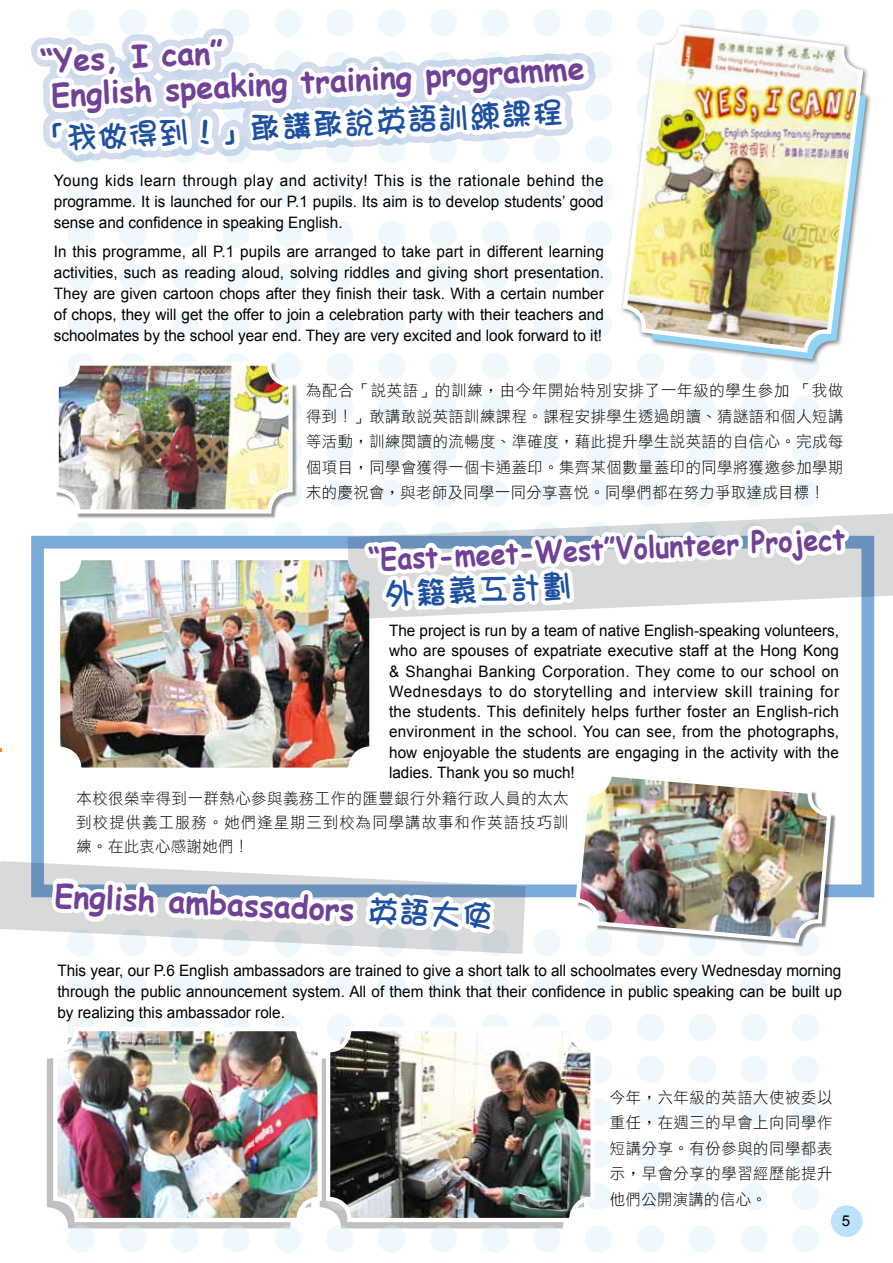
<style>
.page{position:relative;width:893px;height:1263px;background:#fff}
.page>*{position:absolute;margin:0;border:0;box-sizing:border-box;transform-origin:0 0}
.t1{font:700 31.5px/34.5px "Comic Sans MS";color:#704196}
.t2{font:31.5px "DF Girl W7 HKP BF";color:#1d50a2}
.t3{font:700 30px "Comic Sans MS";color:#704196;scale:.9 1}
.t4{font:15.75px/21px "Arial";color:#000;text-align:justify}
.t5{font:15.75px/25.5px "DF Li Hei Lt HK BF";letter-spacing:.04em;color:#000;text-align:justify}
.t6{font:15px "Arial";color:#000}
.s1{font-family:"DF Girl W7 HKP BF";font-weight:400;color:#1d50a2}
</style>
<div class="page">
<div style="left:533px;top:929px;width:28px;height:27px;background:#eff8fd;border-radius:50%"></div>
<div style="left:481px;top:971px;width:28px;height:28px;background:#eff8fd;border-radius:50%"></div>
<div style="left:533px;top:971px;width:28px;height:28px;background:#eff8fd;border-radius:50%"></div>
<div style="left:585px;top:971px;width:27px;height:28px;background:#eff8fd;border-radius:50%"></div>
<div style="left:637px;top:971px;width:27px;height:28px;background:#eff8fd;border-radius:50%"></div>
<div style="left:689px;top:971px;width:27px;height:28px;background:#eff8fd;border-radius:50%"></div>
<div style="left:740px;top:971px;width:28px;height:28px;background:#eff8fd;border-radius:50%"></div>
<div style="left:792px;top:971px;width:27px;height:28px;background:#eff8fd;border-radius:50%"></div>
<div style="left:481px;top:1014px;width:28px;height:27px;background:#eff8fd;border-radius:50%"></div>
<div style="left:533px;top:1014px;width:28px;height:27px;background:#eff8fd;border-radius:50%"></div>
<div style="left:585px;top:1014px;width:27px;height:27px;background:#eff8fd;border-radius:50%"></div>
<div style="left:637px;top:1014px;width:27px;height:27px;background:#eff8fd;border-radius:50%"></div>
<div style="left:689px;top:1014px;width:27px;height:27px;background:#eff8fd;border-radius:50%"></div>
<div style="left:740px;top:1014px;width:28px;height:27px;background:#eff8fd;border-radius:50%"></div>
<div style="left:792px;top:1014px;width:27px;height:27px;background:#eff8fd;border-radius:50%"></div>
<div style="left:585px;top:1056px;width:27px;height:27px;background:#eff8fd;border-radius:50%"></div>
<div style="left:637px;top:1056px;width:27px;height:27px;background:#eff8fd;border-radius:50%"></div>
<div style="left:689px;top:1056px;width:27px;height:27px;background:#eff8fd;border-radius:50%"></div>
<div style="left:740px;top:1056px;width:28px;height:27px;background:#eff8fd;border-radius:50%"></div>
<div style="left:792px;top:1056px;width:27px;height:27px;background:#eff8fd;border-radius:50%"></div>
<div style="left:585px;top:1098px;width:27px;height:28px;background:#eff8fd;border-radius:50%"></div>
<div style="left:637px;top:1098px;width:27px;height:28px;background:#eff8fd;border-radius:50%"></div>
<div style="left:689px;top:1098px;width:27px;height:28px;background:#eff8fd;border-radius:50%"></div>
<div style="left:740px;top:1098px;width:28px;height:28px;background:#eff8fd;border-radius:50%"></div>
<div style="left:792px;top:1098px;width:27px;height:28px;background:#eff8fd;border-radius:50%"></div>
<div style="left:585px;top:1140px;width:27px;height:28px;background:#eff8fd;border-radius:50%"></div>
<div style="left:637px;top:1140px;width:27px;height:28px;background:#eff8fd;border-radius:50%"></div>
<div style="left:689px;top:1140px;width:27px;height:28px;background:#eff8fd;border-radius:50%"></div>
<div style="left:740px;top:1140px;width:28px;height:28px;background:#eff8fd;border-radius:50%"></div>
<div style="left:792px;top:1140px;width:27px;height:28px;background:#eff8fd;border-radius:50%"></div>
<div style="left:585px;top:1183px;width:27px;height:27px;background:#eff8fd;border-radius:50%"></div>
<div style="left:637px;top:1183px;width:27px;height:27px;background:#eff8fd;border-radius:50%"></div>
<div style="left:689px;top:1183px;width:27px;height:27px;background:#eff8fd;border-radius:50%"></div>
<div style="left:740px;top:1183px;width:28px;height:27px;background:#eff8fd;border-radius:50%"></div>
<div style="left:792px;top:1183px;width:27px;height:27px;background:#eff8fd;border-radius:50%"></div>
<div style="left:481px;top:1225px;width:28px;height:27px;background:#eff8fd;border-radius:50%"></div>
<svg style="left:533px;top:1225px;width:28px;height:27px"></svg>
<div style="left:585px;top:1225px;width:27px;height:27px;background:#eff8fd;border-radius:50%"></div>
<div style="left:637px;top:1225px;width:27px;height:27px;background:#eff8fd;border-radius:50%"></div>
<div style="left:689px;top:1225px;width:27px;height:27px;background:#eff8fd;border-radius:50%"></div>
<div style="left:740px;top:1225px;width:28px;height:27px;background:#eff8fd;border-radius:50%"></div>
<div style="left:792px;top:1225px;width:27px;height:27px;background:#eff8fd;border-radius:50%"></div>
<div style="left:274px;top:480px;width:28px;height:27px;background:#eff8fd;border-radius:50%"></div>
<div style="left:326px;top:480px;width:27px;height:27px;background:#eff8fd;border-radius:50%"></div>
<div style="left:67px;top:522px;width:28px;height:27px;background:linear-gradient(to right,#eff8fd,#eff8fd);border-radius:50%"></div>
<svg style="left:119px;top:522px;width:27px;height:27px"></svg>
<svg style="left:171px;top:522px;width:27px;height:27px"></svg>
<svg style="left:223px;top:522px;width:27px;height:27px"></svg>
<div style="left:274px;top:522px;width:28px;height:27px;background:linear-gradient(to right,#eff8fd,#eff8fd);border-radius:50%"></div>
<svg style="left:326px;top:522px;width:27px;height:27px"></svg>
<div style="left:31px;top:536px;width:843px;height:361px;border:13px solid #7cabdb"></div>
<div style="left:585px;top:9px;width:27px;height:27px;background:#eff8fd;border-radius:50%"></div>
<div style="left:637px;top:9px;width:27px;height:27px;background:#eff8fd;border-radius:50%"></div>
<div style="left:689px;top:9px;width:27px;height:27px;background:#eff8fd;border-radius:50%"></div>
<div style="left:740px;top:9px;width:28px;height:27px;background:#eff8fd;border-radius:50%"></div>
<div style="left:792px;top:9px;width:27px;height:27px;background:#eff8fd;border-radius:50%"></div>
<div style="left:585px;top:51px;width:27px;height:28px;background:#eff8fd;border-radius:50%"></div>
<div style="left:585px;top:94px;width:27px;height:27px;background:#eff8fd;border-radius:50%"></div>
<div style="left:585px;top:136px;width:27px;height:27px;background:#eff8fd;border-radius:50%"></div>
<div style="left:620px;top:23px;width:252px;height:342px;background:#000;opacity:.5"></div>
<img style="left:621px;top:23px;width:244px;height:342px">
<svg style="left:235px;top:9px;width:360px;height:439px"></svg>
<svg style="left:235px;top:24px;width:350px;height:148px"></svg>
<svg style="left:31px;top:9px;width:204px;height:353px"></svg>
<div style="left:56px;top:362px;width:241px;height:156px;background:#000;opacity:.4"></div>
<img style="left:57px;top:364px;width:234px;height:147px">
<div style="left:55px;top:361px;width:238px;height:153px;border:4px solid #fff;border-radius:21px"></div>
<img style="left:501px;top:1032px;width:89px;height:185px">
<div style="left:326px;top:1027px;width:269px;height:195px;border:4px solid #fff;border-radius:21px"></div>
<svg style="left:585px;top:944px;width:234px;height:48px"></svg>
<svg style="left:347px;top:513px;width:546px;height:106px;fill:#d8d9da"></svg>
<img style="left:357px;top:152px;width:499px;height:792px">
<svg style="left:0;top:861px;width:526px;height:93px;fill:#d8d9da"></svg>
<svg style="left:364px;top:556px;width:137px;height:696px"></svg>
<img style="left:47px;top:538px;width:317px;height:714px">
<div style="left:831px;top:1205px;width:31px;height:32px;background:#bae3f9;border-radius:50%"></div>
<h1 class="t1" style="left:40px;top:43px;width:544px;rotate:-3deg">“Yes, I can”<br>English speaking training programme</h1>
<h1 class="t2" style="left:36px;top:124px;width:529px;rotate:-3deg">「我做得到！」敢講敢說英語訓練課程</h1>
<p class="t4" style="left:54px;top:170px;width:551px">Young kids learn through play and activity! This is the rationale behind the programme. It is launched for our P.1 pupils. Its aim is to develop students’ good sense and confidence in speaking English.</p>
<p class="t4" style="left:54px;top:241px;width:552px">In this programme, all P.1 pupils are arranged to take part in different learning activities, such as reading aloud, solving riddles and giving short presentation.<br>They are given cartoon chops after they finish their task. With a certain number of chops, they will get the offer to join a celebration party with their teachers and schoolmates by the school year end. They are very excited and look forward to it!</p>
<p class="t5" style="left:306px;top:379px;width:539px">為配合「說英語」的訓練，由今年開始特別安排了一年級的學生參加「我做得到！」敢講敢說英語訓練課程。課程安排學生透過朗讀、猜謎語和個人短講等活動，訓練閱讀的流暢度、準確度，藉此提升學生說英語的自信心。完成每個項目，同學會獲得一個卡通蓋印。集齊某個數量蓋印的同學將獲邀參加學期末的慶祝會，與老師及同學一同分享喜悅。同學們都在努力爭取達成目標！</p>
<h2 class="t3" style="left:368px;top:539px;width:531px;rotate:-3deg">“East-meet-West”Volunteer Project</h2>
<h1 class="t2" style="left:384px;top:577px;width:189px;rotate:-2deg">外籍義工計劃</h1>
<p class="t4" style="left:389px;top:621px;width:452px;line-height:20.2px">The project is run by a team of native English-speaking volunteers, who are spouses of expatriate executive staff at the Hong Kong &amp; Shanghai Banking Corporation. They come to our school on Wednesdays to do storytelling and interview skill training for the students. This definitely helps further foster an English-rich environment in the school. You can see, from the photographs, how enjoyable the students are engaging in the activity with the ladies. Thank you so much!</p>
<p class="t5" style="left:77px;top:787px;width:493px;line-height:24px">本校很榮幸得到一群熱心參與義務工作的匯豐銀行外籍行政人員的太太到校提供義工服務。她們逢星期三到校為同學講故事和作英語技巧訓練。在此衷心感謝她們！</p>
<h1 class="t1" style="left:56px;top:876px;width:440px;rotate:3deg">English ambassadors <span class="s1">英語大使</span></h1>
<p class="t4" style="left:57px;top:960px;width:786px">This year, our P.6 English ambassadors are trained to give a short talk to all schoolmates every Wednesday morning through the public announcement system. All of them think that their confidence in public speaking can be built up by realizing this ambassador role.</p>
<p class="t5" style="left:610px;top:1085px;width:224px">今年，六年級的英語大使被委以重任，在週三的早會上向同學作短講分享。有份參與的同學都表示，早會分享的學習經歷能提升他們公開演講的信心。</p>
<p class="t6" style="left:842px;top:1211px;width:10px">5</p>
</div>
